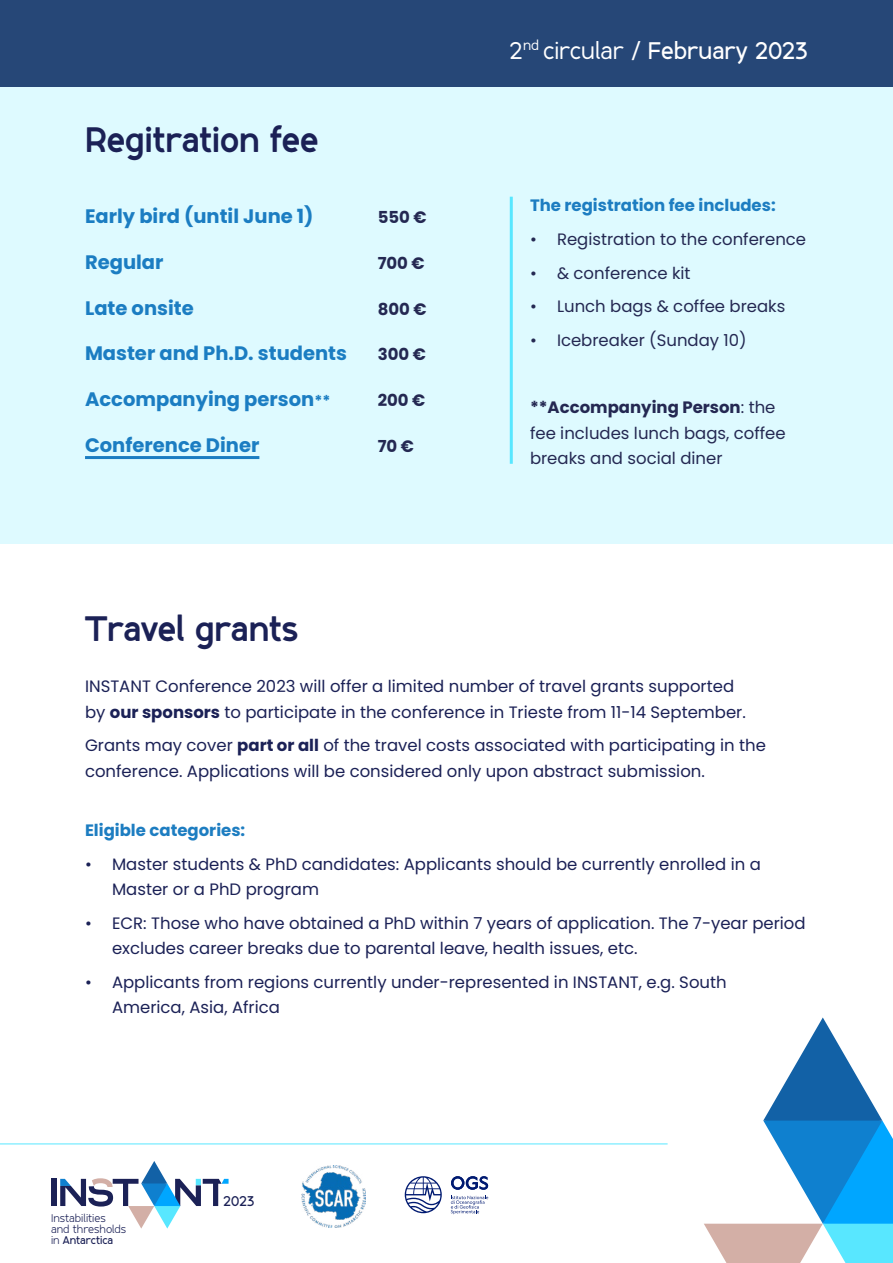
<style>
.page{position:relative;width:893px;height:1263px;background:#fff}
.page>*{position:absolute;margin:0;border:0;box-sizing:border-box;transform-origin:0 0}
.t1{font:900 37.5px "Lite On";color:#1b2156}
.t2{font:700 25.5px "Lite On";color:#fff}
.t3{font:700 19.5px "Poppins";color:#1b7dc2}
.t4{font:16.5px/25.5px "Poppins";color:#1b2156}
.t5{font:16.5px/25.5px "Poppins";color:#242852}
.t6{font:700 16.5px "Poppins";color:#1d7dc1}
.t7{font:700 16.5px "Poppins";color:#242852}
.t8{font:700 15px "Lite On";color:#1b2156}
.t9{font:11.85px/10.9px "Lite On";color:#1b2156}
.s1{font-size:15px}
.s2{font-weight:500}
.s3{font-weight:700}
</style>
<div class="page">
<hr style="left:0;top:1143px;width:668px;height:1px;background:#58e7ff">
<svg style="left:0;top:0;width:893px;height:544px;fill:#defaff"></svg>
<hr style="left:85px;top:456px;width:174px;height:3px;background:#1b7dc2">
<hr style="left:510px;top:197px;width:3px;height:267px;background:#58e7ff">
<div style="left:51px;top:1179px;width:6px;height:27px;background:#1b2156"></div>
<svg style="left:60px;top:1161px;width:169px;height:67px"></svg>
<svg style="left:704px;top:1017px;width:189px;height:246px"></svg>
<img style="left:302px;top:1165px;width:63px;height:63px">
<svg style="left:451px;top:1196px;width:37px;height:18px"></svg>
<svg style="left:451px;top:1176px;width:37px;height:14px"></svg>
<svg style="left:405px;top:1176px;width:37px;height:37px"></svg>
<h1 class="t1" style="left:85px;top:117px;width:235px">Regitration fee</h1>
<p class="t3" style="left:85px;top:205px;width:230px">Early bird (until June 1)</p>
<p class="t3" style="left:85px;top:251px;width:80px">Regular</p>
<p class="t3" style="left:85px;top:296px;width:110px">Late onsite</p>
<p class="t3" style="left:85px;top:342px;width:263px">Master and Ph.D. students</p>
<p class="t3" style="left:85px;top:388px;width:247px">Accompanying person<span class="s1">**</span></p>
<p class="t3" style="left:85px;top:433px;width:176px">Conference Diner</p>
<p class="t7" style="left:378px;top:208px;width:50px">550 €</p>
<p class="t7" style="left:378px;top:253px;width:48px">700 €</p>
<p class="t7" style="left:378px;top:299px;width:50px">800 €</p>
<p class="t7" style="left:378px;top:345px;width:50px">300 €</p>
<p class="t7" style="left:378px;top:390px;width:49px">200 €</p>
<p class="t7" style="left:378px;top:436px;width:38px">70 €</p>
<h2 class="t2" style="left:509px;top:36px;width:301px"><span class="s2">2</span><sup>nd</sup> <span class="s2">circular /</span> February 2023</h2>
<p class="t6" style="left:530px;top:196px;width:247px">The registration fee includes:</p>
<p class="t5" style="left:530px;top:226px;width:278px">• Registration to the conference</p>
<p class="t5" style="left:530px;top:260px;width:162px">• &amp; conference kit</p>
<p class="t5" style="left:530px;top:294px;width:257px">• Lunch bags &amp; coffee breaks</p>
<p class="t5" style="left:530px;top:327px;width:218px">• Icebreaker (Sunday 10)</p>
<p class="t5" style="left:530px;top:395px;width:257px"><span class="s3">**Accompanying Person</span>: the fee includes lunch bags, coffee breaks and social diner</p>
<h1 class="t1" style="left:85px;top:606px;width:215px">Travel grants</h1>
<p class="t4" style="left:85px;top:674px;width:662px">INSTANT Conference 2023 will offer a limited number of travel grants supported by <span class="s3">our sponsors</span> to participate in the conference in Trieste from 11-14 September.</p>
<p class="t4" style="left:85px;top:733px;width:682px">Grants may cover <span class="s3">part or all</span> of the travel costs associated with participating in the conference. Applications will be considered only upon abstract submission.</p>
<p class="t6" style="left:85px;top:820px;width:162px">Eligible categories:</p>
<p class="t4" style="left:112px;top:851px;width:650px;text-indent:-27px">• Master students &amp; PhD candidates: Applicants should be currently enrolled in a<br>Master or a PhD program</p>
<p class="t4" style="left:112px;top:910px;width:695px;text-indent:-27px">• ECR: Those who have obtained a PhD within 7 years of application. The 7-year period excludes career breaks due to parental leave, health issues, etc.</p>
<p class="t4" style="left:112px;top:969px;width:616px;text-indent:-27px">• Applicants from regions currently under-represented in INSTANT, e.g. South<br>America, Asia, Africa</p>
<p class="t9" style="left:51px;top:1213px;width:77px">Instabilities and thresholds in <span class="s3">Antarctica</span></p>
<p class="t8" style="left:223px;top:1193px;width:33px">2023</p>
</div>
